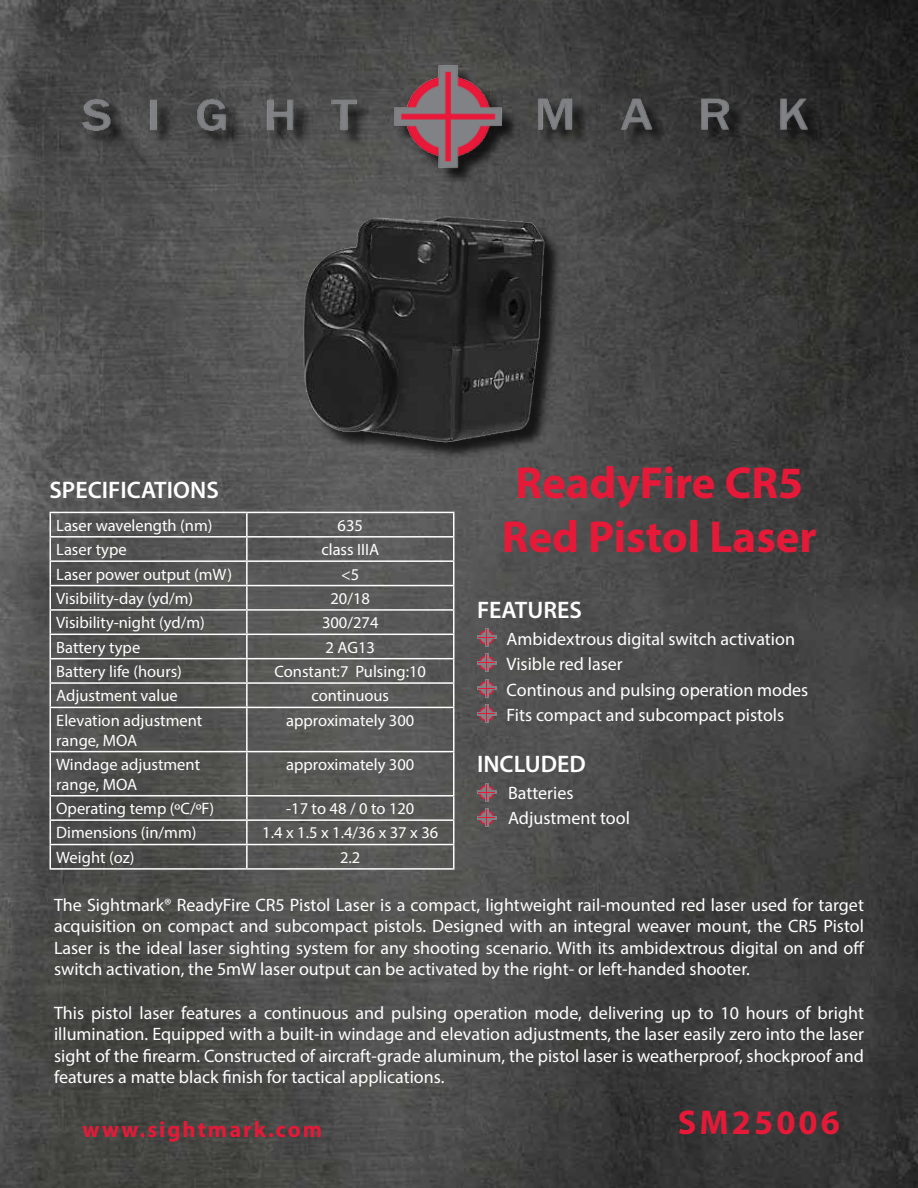
<style>
.page{position:relative;width:918px;height:1188px;background:#fff}
.page>*{position:absolute;margin:0;border:0;box-sizing:border-box;transform-origin:0 0}
.t1{font:700 45px/54px "Myriad Pro";color:#e71939;text-align:center}
.t2{font:700 34.5px "Myriad Pro";letter-spacing:.09em;color:#e61938}
.t3{font:600 24px "Myriad Pro";color:#fff}
.t4{font:700 22.5px "Myriad Pro";letter-spacing:.09em;color:#e61938}
.t5{font:18px/21.6px "Myriad Pro";color:#fff}
.t6{font:16.5px/19.8px "Myriad Pro";color:#fff}
</style>
<div class="page">
<img style="left:0;top:0;width:918px;height:1188px">
<hr style="left:485px;top:628px;width:3px;height:19px;background:#808285">
<hr style="left:477px;top:636px;width:19px;height:3px;background:#808285">
<svg style="left:478px;top:629px;width:17px;height:17px"></svg>
<hr style="left:485px;top:654px;width:3px;height:18px;background:#808285">
<hr style="left:477px;top:661px;width:19px;height:4px;background:#808285">
<svg style="left:478px;top:655px;width:17px;height:16px"></svg>
<hr style="left:485px;top:679px;width:3px;height:19px;background:#808285">
<hr style="left:477px;top:687px;width:19px;height:3px;background:#808285">
<svg style="left:478px;top:680px;width:17px;height:17px"></svg>
<hr style="left:485px;top:705px;width:3px;height:18px;background:#808285">
<hr style="left:477px;top:712px;width:19px;height:4px;background:#808285">
<svg style="left:478px;top:706px;width:17px;height:16px"></svg>
<hr style="left:50px;top:512px;width:197px;height:1px;background:#fff">
<hr style="left:247px;top:512px;width:207px;height:1px;background:#fff">
<hr style="left:246px;top:513px;width:2px;height:23px;background:#fff">
<hr style="left:50px;top:536px;width:197px;height:2px;background:#fff">
<hr style="left:247px;top:536px;width:207px;height:2px;background:#fff">
<hr style="left:246px;top:538px;width:2px;height:22px;background:#fff">
<hr style="left:50px;top:560px;width:197px;height:2px;background:#fff">
<hr style="left:247px;top:560px;width:207px;height:2px;background:#fff">
<hr style="left:246px;top:562px;width:2px;height:23px;background:#fff">
<hr style="left:50px;top:585px;width:197px;height:1px;background:#fff">
<hr style="left:247px;top:585px;width:207px;height:1px;background:#fff">
<hr style="left:246px;top:586px;width:2px;height:23px;background:#fff">
<hr style="left:50px;top:609px;width:197px;height:2px;background:#fff">
<hr style="left:247px;top:609px;width:207px;height:2px;background:#fff">
<hr style="left:246px;top:611px;width:2px;height:23px;background:#fff">
<hr style="left:50px;top:634px;width:197px;height:1px;background:#fff">
<hr style="left:247px;top:634px;width:207px;height:1px;background:#fff">
<hr style="left:246px;top:635px;width:2px;height:23px;background:#fff">
<hr style="left:50px;top:658px;width:197px;height:1px;background:#fff">
<hr style="left:247px;top:658px;width:207px;height:1px;background:#fff">
<hr style="left:246px;top:659px;width:2px;height:23px;background:#fff">
<hr style="left:50px;top:682px;width:197px;height:2px;background:#fff">
<svg style="left:50px;top:513px;width:1px;height:194px"></svg>
<hr style="left:247px;top:682px;width:207px;height:2px;background:#fff">
<hr style="left:246px;top:684px;width:2px;height:23px;background:#fff">
<svg style="left:453px;top:513px;width:1px;height:194px"></svg>
<hr style="left:50px;top:707px;width:197px;height:1px;background:#fff">
<hr style="left:50px;top:708px;width:1px;height:43px;background:#fff">
<hr style="left:247px;top:707px;width:207px;height:1px;background:#fff">
<hr style="left:246px;top:708px;width:2px;height:43px;background:#fff">
<hr style="left:453px;top:708px;width:1px;height:43px;background:#fff">
<hr style="left:50px;top:751px;width:197px;height:1px;background:#fff">
<hr style="left:50px;top:752px;width:1px;height:43px;background:#fff">
<hr style="left:247px;top:751px;width:207px;height:1px;background:#fff">
<hr style="left:246px;top:752px;width:2px;height:43px;background:#fff">
<hr style="left:453px;top:752px;width:1px;height:43px;background:#fff">
<hr style="left:50px;top:795px;width:197px;height:2px;background:#fff">
<hr style="left:247px;top:795px;width:207px;height:2px;background:#fff">
<hr style="left:246px;top:797px;width:2px;height:22px;background:#fff">
<hr style="left:50px;top:819px;width:197px;height:2px;background:#fff">
<hr style="left:247px;top:819px;width:207px;height:2px;background:#fff">
<hr style="left:246px;top:821px;width:2px;height:23px;background:#fff">
<hr style="left:50px;top:844px;width:197px;height:1px;background:#fff">
<svg style="left:50px;top:797px;width:1px;height:71px"></svg>
<hr style="left:247px;top:844px;width:207px;height:1px;background:#fff">
<hr style="left:246px;top:845px;width:2px;height:23px;background:#fff">
<svg style="left:453px;top:797px;width:1px;height:71px"></svg>
<hr style="left:50px;top:868px;width:197px;height:2px;background:#fff">
<hr style="left:247px;top:868px;width:207px;height:2px;background:#fff">
<hr style="left:485px;top:808px;width:3px;height:19px;background:#808285">
<hr style="left:477px;top:816px;width:19px;height:3px;background:#808285">
<svg style="left:478px;top:810px;width:17px;height:16px"></svg>
<hr style="left:485px;top:783px;width:3px;height:19px;background:#808285">
<hr style="left:477px;top:791px;width:19px;height:3px;background:#808285">
<svg style="left:478px;top:784px;width:17px;height:17px"></svg>
<div style="left:306px;top:220px;width:256px;height:240px;background:#000;opacity:.75"></div>
<img style="left:290px;top:204px;width:310px;height:248px">
<img style="left:67px;top:46px;width:756px;height:140px">
<h3 class="t3" style="left:50px;top:475px;width:171px">SPECIFICATIONS</h3>
<p class="t6" style="left:56px;top:515px;width:158px">Laser wavelength (nm)</p>
<p class="t6" style="left:338px;top:515px;width:27px">635</p>
<p class="t6" style="left:56px;top:539px;width:72px">Laser type</p>
<p class="t6" style="left:321px;top:539px;width:59px">class IIIA</p>
<p class="t6" style="left:56px;top:564px;width:177px">Laser power output (mW)</p>
<p class="t6" style="left:341px;top:564px;width:20px">&lt;5</p>
<p class="t6" style="left:56px;top:588px;width:138px">Visibility-day (yd/m)</p>
<p class="t6" style="left:331px;top:588px;width:41px">20/18</p>
<p class="t6" style="left:56px;top:613px;width:150px">Visibility-night (yd/m)</p>
<p class="t6" style="left:322px;top:613px;width:58px">300/274</p>
<p class="t6" style="left:56px;top:637px;width:86px">Battery type</p>
<p class="t6" style="left:326px;top:637px;width:51px">2 AG13</p>
<p class="t6" style="left:56px;top:661px;width:127px">Battery life (hours)</p>
<p class="t6" style="left:274px;top:661px;width:153px">Constant:7 Pulsing:10</p>
<p class="t6" style="left:56px;top:686px;width:123px">Adjustment value</p>
<p class="t6" style="left:311px;top:686px;width:79px">continuous</p>
<p class="t6" style="left:56px;top:710px;width:148px">Elevation adjustment range, MOA</p>
<p class="t6" style="left:286px;top:710px;width:130px">approximately 300</p>
<p class="t6" style="left:56px;top:754px;width:145px">Windage adjustment range, MOA</p>
<p class="t6" style="left:286px;top:754px;width:130px">approximately 300</p>
<p class="t6" style="left:56px;top:798px;width:160px">Operating temp (ºC/ºF)</p>
<p class="t6" style="left:286px;top:798px;width:130px">-17 to 48 / 0 to 120</p>
<p class="t6" style="left:56px;top:823px;width:142px">Dimensions (in/mm)</p>
<p class="t6" style="left:262px;top:823px;width:178px">1.4 x 1.5 x 1.4/36 x 37 x 36</p>
<p class="t6" style="left:56px;top:847px;width:80px">Weight (oz)</p>
<p class="t6" style="left:340px;top:847px;width:22px">2.2</p>
<h1 class="t1" style="left:502px;top:455px;width:316px">ReadyFire CR5<br>Red Pistol Laser</h1>
<h3 class="t3" style="left:477px;top:594px;width:106px">FEATURES</h3>
<p class="t5" style="left:507px;top:626px;width:303px;line-height:25.5px">Ambidextrous digital switch activation Visible red laser<br>Continous and pulsing operation modes Fits compact and subcompact pistols</p>
<h3 class="t3" style="left:477px;top:748px;width:110px">INCLUDED</h3>
<p class="t5" style="left:508px;top:779px;width:123px;line-height:25.5px">Batteries<br>Adjustment tool</p>
<p class="t5" style="left:54px;top:893px;width:812px;text-align:justify">The Sightmark® ReadyFire CR5 Pistol Laser is a compact, lightweight rail-mounted red laser used for target acquisition on compact and subcompact pistols. Designed with an integral weaver mount, the CR5 Pistol Laser is the ideal laser sighting system for any shooting scenario. With its ambidextrous digital on and off switch activation, the 5mW laser output can be activated by the right- or left-handed shooter.</p>
<p class="t5" style="left:54px;top:1001px;width:811px;text-align:justify">This pistol laser features a continuous and pulsing operation mode, delivering up to 10 hours of bright illumination. Equipped with a built-in windage and elevation adjustments, the laser easily zero into the laser sight of the firearm. Constructed of aircraft-grade aluminum, the pistol laser is weatherproof, shockproof and features a matte black finish for tactical applications.</p>
<p class="t4" style="left:82px;top:1114px;width:241px">www.sightmark.com</p>
<h2 class="t2" style="left:678px;top:1100px;width:164px">SM25006</h2>
</div>
